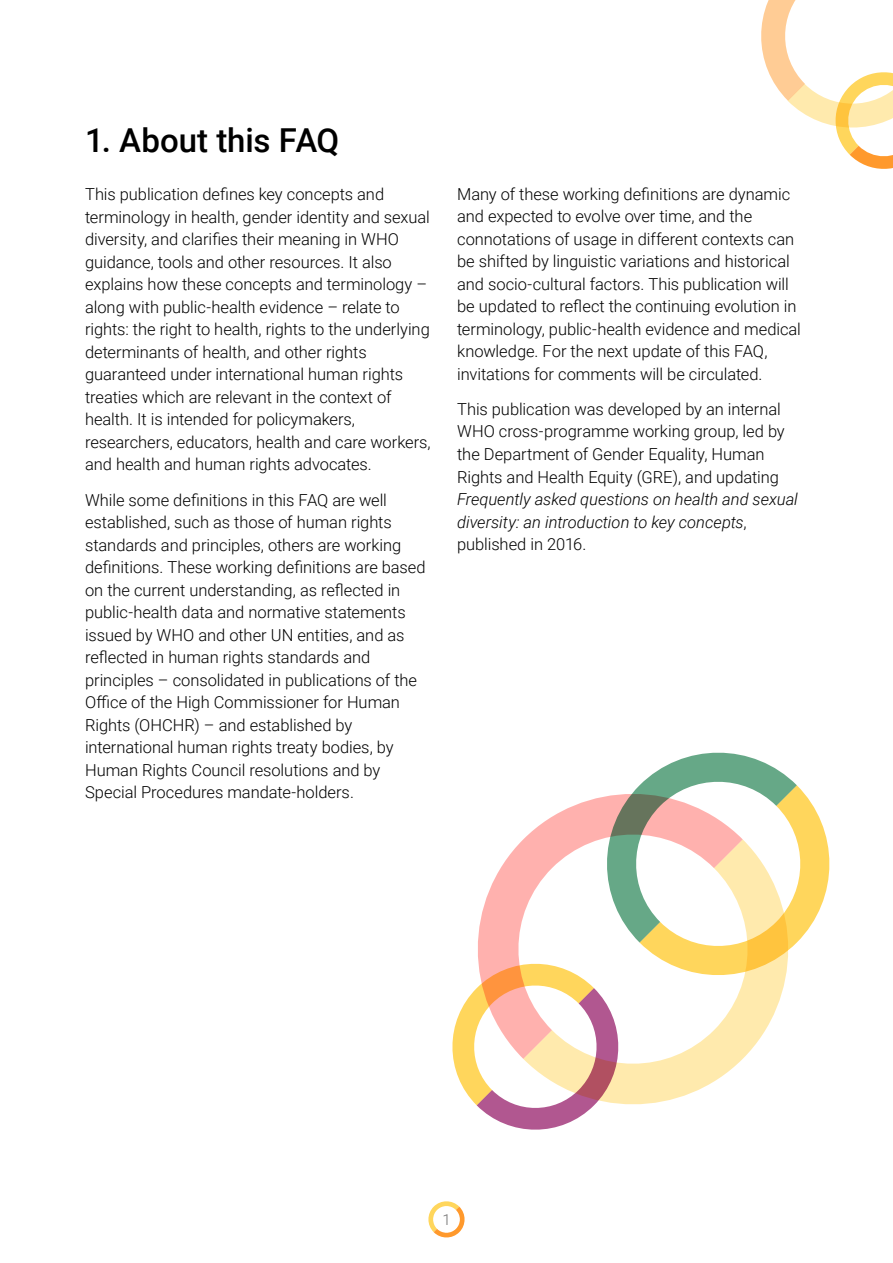
<style>
.page{position:relative;width:893px;height:1263px;background:#fff}
.page>*{position:absolute;margin:0;border:0;box-sizing:border-box;transform-origin:0 0}
.t1{font:500 33px "Roboto";letter-spacing:-.005em;color:#000}
.t2{font:300 16.5px/22.5px "Roboto";letter-spacing:-.005em;color:#000}
.t3{font:italic 300 16.5px/22.5px "Roboto";letter-spacing:-.005em;color:#000}
.t4{font:300 15px "Roboto";color:#706f6f}
.s1{font-style:normal}
</style>
<div class="page">
<svg style="left:428px;top:1201px;width:37px;height:37px"></svg>
<div style="left:434px;top:1206px;width:25px;height:26px;background:#fff;border-radius:50%"></div>
<svg style="left:761px;top:0;width:132px;height:169px"></svg>
<svg style="left:452px;top:752px;width:378px;height:378px"></svg>
<h1 class="t1" style="left:85px;top:117px;width:256px">1. About this FAQ</h1>
<p class="t2" style="left:85px;top:183px;width:347px">This publication defines key concepts and terminology in health, gender identity and sexual diversity, and clarifies their meaning in WHO guidance, tools and other resources. It also explains how these concepts and terminology – along with public-health evidence – relate to rights: the right to health, rights to the underlying determinants of health, and other rights guaranteed under international human rights treaties which are relevant in the context of health. It is intended for policymakers, researchers, educators, health and care workers, and health and human rights advocates.</p>
<p class="t2" style="left:85px;top:488px;width:342px">While some definitions in this FAQ are well established, such as those of human rights standards and principles, others are working definitions. These working definitions are based on the current understanding, as reflected in public-health data and normative statements issued by WHO and other UN entities, and as reflected in human rights standards and principles – consolidated in publications of the Office of the High Commissioner for Human Rights (OHCHR) – and established by international human rights treaty bodies, by Human Rights Council resolutions and by Special Procedures mandate-holders.</p>
<p class="t2" style="left:457px;top:182px;width:345px">Many of these working definitions are dynamic and expected to evolve over time, and the connotations of usage in different contexts can be shifted by linguistic variations and historical and socio-cultural factors. This publication will be updated to reflect the continuing evolution in terminology, public-health evidence and medical knowledge. For the next update of this FAQ, invitations for comments will be circulated.</p>
<p class="t2" style="left:457px;top:397px;width:329px">This publication was developed by an internal WHO cross-programme working group, led by the Department of Gender Equality, Human Rights and Health Equity (GRE), and updating</p>
<p class="t3" style="left:457px;top:487px;width:342px">Frequently asked questions on health and sexual diversity: an introduction to key concepts<span class="s1">, published in 2016.</span></p>
<p class="t4" style="left:442px;top:1209px;width:10px">1</p>
</div>
